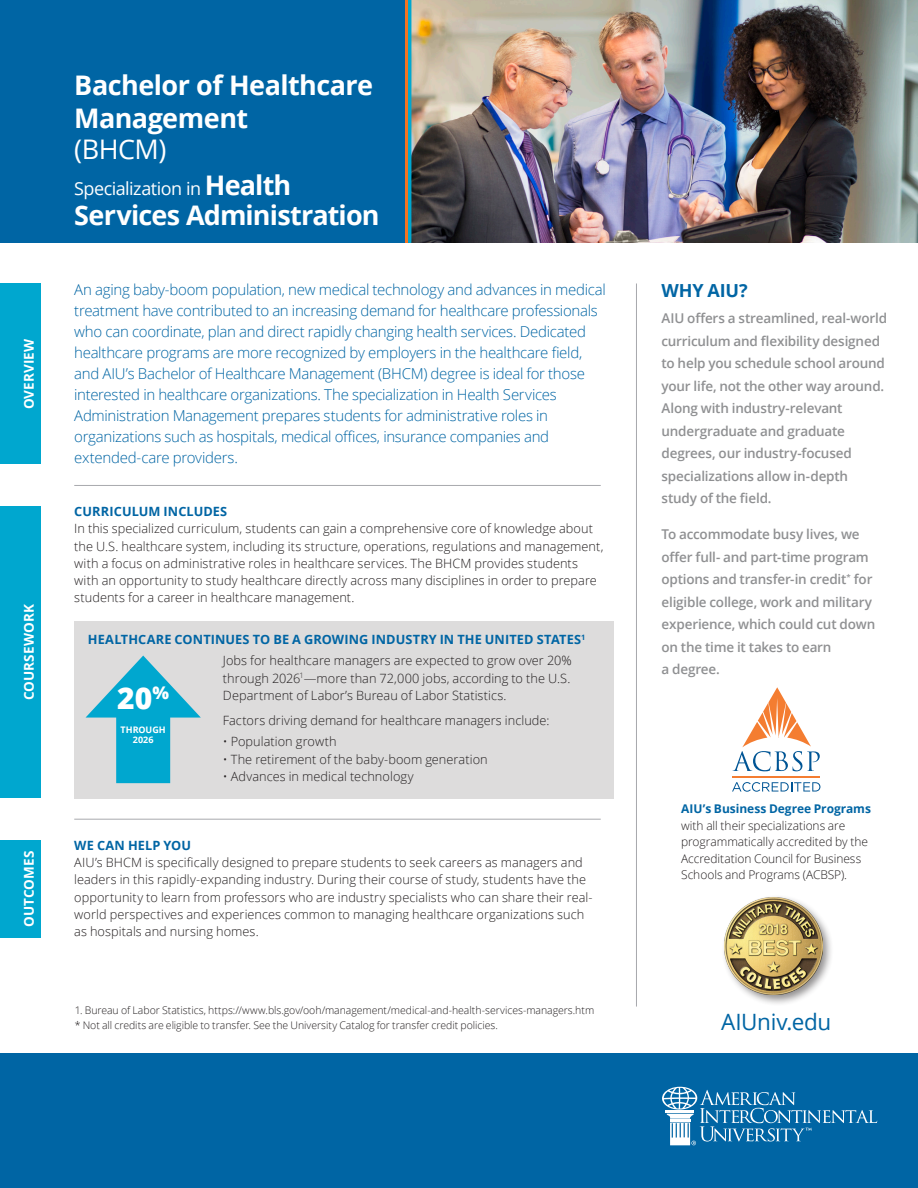
<style>
.page{position:relative;width:918px;height:1188px;background:#fff}
.page>*{position:absolute;margin:0;border:0;box-sizing:border-box;transform-origin:0 0}
.t1{font:800 30px "Open Sans";color:#fff}
.t2{font:700 27px/33px "Open Sans";letter-spacing:-.02em;color:#fff}
.t3{font:27px "Open Sans";color:#fff}
.Plain_Text{font:22.5px "Open Sans";letter-spacing:-.015em;color:#0065a4}
.t4{font:18px "Open Sans";letter-spacing:-.03em;color:#fff}
.t5{font:700 18px "Open Sans";letter-spacing:-.005em;color:#0065a4}
.t6{font:300 15px/21px "Open Sans";letter-spacing:-.02em;color:#0065a4}
.Plain_Text-2{font:600 13.5px/22.5px "Open Sans";letter-spacing:-.015em;color:#8f9092}
.t7{font:700 13.5px "Open Sans";letter-spacing:.005em;color:#fff}
.Plain_Text-3{font:300 12.75px/17.2px "Open Sans";letter-spacing:.005em;color:#231f20}
.Plain_Text-4{font:700 12.75px "Open Sans";letter-spacing:.005em;color:#0065a4}
.Plain_Text-5{font:300 12px/16.5px "Open Sans";letter-spacing:-.005em;color:#231f20}
.t8{font:300 10.5px "Open Sans";letter-spacing:-.005em;color:#231f20}
.Plain_Text-6{font:700 9px "Open Sans";color:#fff}
.s1{font-weight:700;font-size:27px}
.s2{font-weight:700;color:#0065a4}
</style>
<div class="page">
<div style="left:0;top:1053px;width:918px;height:135px;background:#0065a4"></div>
<div style="left:0;top:0;width:405px;height:243px;background:#0065a4"></div>
<img style="left:411px;top:0;width:507px;height:243px">
<svg style="left:405px;top:0;width:6px;height:243px"></svg>
<svg style="left:662px;top:1087px;width:215px;height:58px"></svg>
<div style="left:0;top:284px;width:40px;height:180px;background:#00a7cf"></div>
<div style="left:0;top:507px;width:40px;height:291px;background:#00a7cf"></div>
<div style="left:0;top:840px;width:40px;height:98px;background:#00a7cf"></div>
<hr style="left:636px;top:284px;width:1px;height:723px;background:#a8a9ad">
<div style="left:74px;top:621px;width:540px;height:177px;background:#dddcdc"></div>
<hr style="left:74px;top:485px;width:527px;height:1px;background:#a8a9ad">
<hr style="left:74px;top:819px;width:527px;height:1px;background:#a8a9ad">
<div style="left:722px;top:894px;width:112px;height:113px;background:#231f20;opacity:.5"></div>
<img style="left:725px;top:897px;width:97px;height:98px">
<hr style="left:732px;top:776px;width:88px;height:1px;background:#f47d31">
<svg style="left:733px;top:687px;width:87px;height:84px"></svg>
<svg style="left:732px;top:782px;width:88px;height:10px"></svg>
<div style="left:116px;top:700px;width:54px;height:83px;background:#00a7cf"></div>
<svg style="left:86px;top:656px;width:115px;height:62px"></svg>
<p class="t7" style="left:19px;top:409px;width:72px;rotate:-90deg">OVERVIEW</p>
<p class="t7" style="left:19px;top:700px;width:98px;rotate:-90deg">COURSEWORK</p>
<p class="t7" style="left:19px;top:927px;width:78px;rotate:-90deg">OUTCOMES</p>
<p class="t2" style="left:74px;top:68px;width:300px">Bachelor of Healthcare<br>Management</p>
<p class="t3" style="left:74px;top:131px;width:94px">(BHCM)</p>
<p class="t4" style="left:74px;top:177px;width:219px">Specialization in <span class="s1">Health</span></p>
<p class="t2" style="left:74px;top:198px;width:307px">Services Administration</p>
<p class="t6" style="left:74px;top:279px;width:533px">An aging baby-boom population, new medical technology and advances in medical treatment have contributed to an increasing demand for healthcare professionals who can coordinate, plan and direct rapidly changing health services. Dedicated healthcare programs are more recognized by employers in the healthcare field, and AIU’s Bachelor of Healthcare Management (BHCM) degree is ideal for those</p>
<p class="t6" style="left:74px;top:384px;width:484px">interested in healthcare organizations. The specialization in Health Services Administration Management prepares students for administrative roles in organizations such as hospitals, medical offices, insurance companies and extended-care providers.</p>
<p class="Plain_Text-4" style="left:74px;top:503px;width:154px">CURRICULUM INCLUDES</p>
<p class="Plain_Text-3" style="left:74px;top:520px;width:531px">In this specialized curriculum, students can gain a comprehensive core of knowledge about the U.S. healthcare system, including its structure, operations, regulations and management, with a focus on administrative roles in healthcare services. The BHCM provides students with an opportunity to study healthcare directly across many disciplines in order to prepare students for a career in healthcare management.</p>
<p class="Plain_Text-4" style="left:88px;top:631px;width:499px">HEALTHCARE CONTINUES TO BE A GROWING INDUSTRY IN THE UNITED STATES<sup>1</sup></p>
<p class="Plain_Text-3" style="left:223px;top:652px;width:350px">Jobs for healthcare managers are expected to grow over 20%</p>
<p class="Plain_Text-3" style="left:223px;top:669px;width:349px">through 2026<sup>1</sup>—more than 72,000 jobs, according to the U.S.<br>Department of Labor’s Bureau of Labor Statistics.</p>
<p class="Plain_Text-3" style="left:223px;top:712px;width:328px">Factors driving demand for healthcare managers include:</p>
<p class="Plain_Text-3" style="left:223px;top:733px;width:115px">• Population growth</p>
<p class="Plain_Text-3" style="left:223px;top:750px;width:266px">• The retirement of the baby-boom generation</p>
<p class="Plain_Text-3" style="left:223px;top:767px;width:192px">• Advances in medical technology</p>
<p class="t1" style="left:117px;top:675px;width:54px">20<sup>%</sup></p>
<p class="Plain_Text-6" style="left:121px;top:723px;width:47px">THROUGH</p>
<p class="Plain_Text-6" style="left:133px;top:733px;width:22px">2026</p>
<p class="Plain_Text-4" style="left:74px;top:836px;width:118px">WE CAN HELP YOU</p>
<p class="Plain_Text-3" style="left:74px;top:854px;width:520px">AIU’s BHCM is specifically designed to prepare students to seek careers as managers and leaders in this rapidly-expanding industry. During their course of study, students have the opportunity to learn from professors who are industry specialists who can share their real&shy;world perspectives and experiences common to managing healthcare organizations such</p>
<p class="Plain_Text-3" style="left:74px;top:923px;width:186px">as hospitals and nursing homes.</p>
<p class="t8" style="left:75px;top:1003px;width:521px">1. Bureau of Labor Statistics, https://www.bls.gov/ooh/management/medical-and-health-services-managers.htm</p>
<p class="t8" style="left:75px;top:1018px;width:425px">* Not all credits are eligible to transfer. See the University Catalog for transfer credit policies.</p>
<p class="t5" style="left:662px;top:278px;width:88px">WHY AIU?</p>
<p class="Plain_Text-2" style="left:662px;top:307px;width:227px">AIU offers a streamlined, real-world curriculum and flexibility designed to help you schedule school around your life, not the other way around.<br>Along with industry-relevant undergraduate and graduate degrees, our industry-focused specializations allow in-depth study of the field.</p>
<p class="Plain_Text-2" style="left:662px;top:523px;width:215px">To accommodate busy lives, we offer full- and part-time program options and transfer-in credit<sup>*</sup> for eligible college, work and military experience, which could cut down on the time it takes to earn<br>a degree.</p>
<p class="Plain_Text-5" style="left:681px;top:800px;width:191px"><span class="s2">AIU’s Business Degree Programs </span>with all their specializations are programmatically accredited by the Accreditation Council for Business</p>
<p class="Plain_Text-5" style="left:681px;top:866px;width:168px">Schools and Programs (ACBSP).</p>
<p class="Plain_Text" style="left:721px;top:1006px;width:112px">AIUniv.edu</p>
</div>
